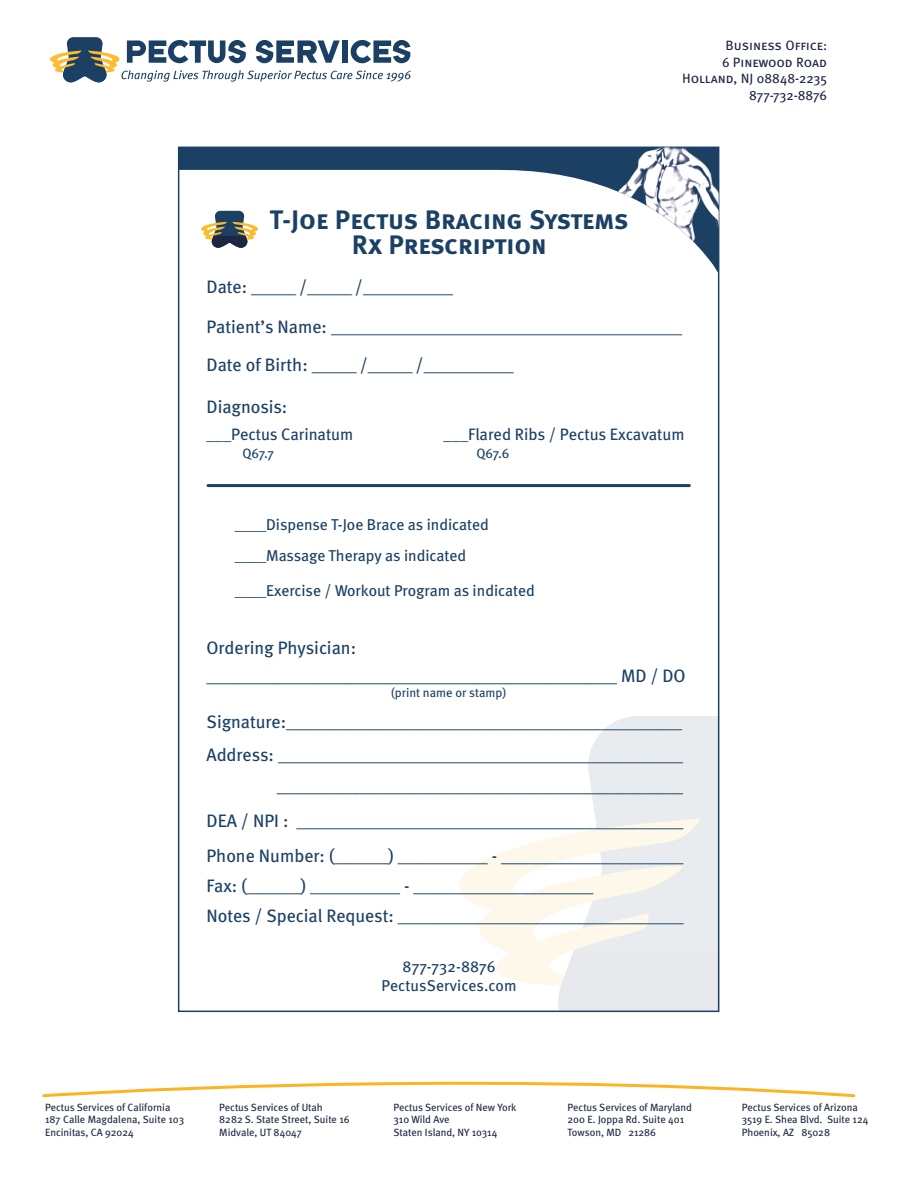
<style>
.page{position:relative;width:918px;height:1188px;background:#fff}
.page>*{position:absolute;margin:0;border:0;box-sizing:border-box;transform-origin:0 0}
.t1{font:26.7px/25.2px "Meta Bold Caps";letter-spacing:-.005em;color:#1b4064;text-align:center}
.t2{font:18px/32.2px "Meta";color:#1b4064}
.t3{font:16.5px "Meta";color:#1b4064}
.t4{font:15.75px/31.5px "Meta";color:#1b4064}
.t5{font:13.5px/16.5px "Meta Book Caps";color:#1d2743;text-align:right}
.t6{font:13.5px "Meta";letter-spacing:-.01em;color:#1b4064}
.t7{font:12.6px "Meta";color:#1b4064}
.t8{font:10.5px/12.6px "Meta";color:#1d2743}
</style>
<div class="page">
<svg style="left:42px;top:1081px;width:814px;height:17px"></svg>
<svg style="left:50px;top:37px;width:361px;height:46px"></svg>
<div style="left:588px;top:716px;width:128px;height:102px;background:#e8ecef"></div>
<svg style="left:459px;top:818px;width:257px;height:191px"></svg>
<hr style="left:208px;top:484px;width:481px;height:3px;background:#1b4064">
<svg style="left:179px;top:147px;width:417px;height:127px"></svg>
<img style="left:596px;top:147px;width:123px;height:127px">
<svg style="left:200px;top:211px;width:60px;height:37px"></svg>
<h1 class="t1" style="left:270px;top:206px;width:360px">T-Joe Pectus Bracing Systems<br>Rx Prescription</h1>
<p class="t5" style="left:682px;top:37px;width:147px">Business Office:<br>6 Pinewood Road<br>Holland, NJ 08848-2235<br>877-732-8876</p>
<p class="t2" style="left:207px;top:271px;width:248px">Date: _____ /_____ /__________</p>
<p class="t2" style="left:207px;top:308px;width:477px;line-height:38.2px">Patient’s Name: _______________________________________<br>Date of Birth: _____ /_____ /__________</p>
<p class="t2" style="left:207px;top:390px;width:82px">Diagnosis:</p>
<p class="t3" style="left:207px;top:424px;width:148px">___Pectus Carinatum</p>
<p class="t3" style="left:444px;top:424px;width:242px">___Flared Ribs / Pectus Excavatum</p>
<p class="t6" style="left:243px;top:445px;width:33px">Q67.7</p>
<p class="t6" style="left:477px;top:445px;width:34px">Q67.6</p>
<p class="t4" style="left:235px;top:508px;width:256px">____Dispense T-Joe Brace as indicated ____Massage Therapy as indicated</p>
<p class="t4" style="left:235px;top:574px;width:302px">____Exercise / Workout Program as indicated</p>
<p class="t2" style="left:207px;top:634px;width:481px;line-height:27.9px">Ordering Physician: ______________________________________________ MD / DO</p>
<p class="t7" style="left:391px;top:685px;width:116px">(print name or stamp)</p>
<p class="t2" style="left:207px;top:705px;width:478px;text-align:right">Signature:____________________________________________<br>Address: _____________________________________________ ______________________________________________</p>
<p class="t2" style="left:207px;top:803px;width:479px;line-height:35.1px">DEA / NPI : ___________________________________________<br>Phone Number: (______) __________ - _____________________</p>
<p class="t2" style="left:207px;top:871px;width:479px;line-height:30px">Fax: (______) __________ - ____________________<br>Notes / Special Request: ________________________________</p>
<p class="t4" style="left:382px;top:957px;width:137px;line-height:18.9px;text-align:center">877-732-8876<br>PectusServices.com</p>
<p class="t8" style="left:45px;top:1101px;width:141px">Pectus Services of California<br>187 Calle Magdalena, Suite 103<br>Encinitas, CA 92024</p>
<p class="t8" style="left:219px;top:1101px;width:132px">Pectus Services of Utah<br>8282 S. State Street, Suite 16<br>Midvale, UT 84047</p>
<p class="t8" style="left:393px;top:1101px;width:125px">Pectus Services of New York<br>310 Wild Ave<br>Staten Island, NY 10314</p>
<p class="t8" style="left:568px;top:1101px;width:126px">Pectus Services of Maryland<br>200 E. Joppa Rd. Suite 401<br>Towson, MD 21286</p>
<p class="t8" style="left:742px;top:1101px;width:128px">Pectus Services of Arizona<br>3519 E. Shea Blvd. Suite 124<br>Phoenix, AZ 85028</p>
</div>
